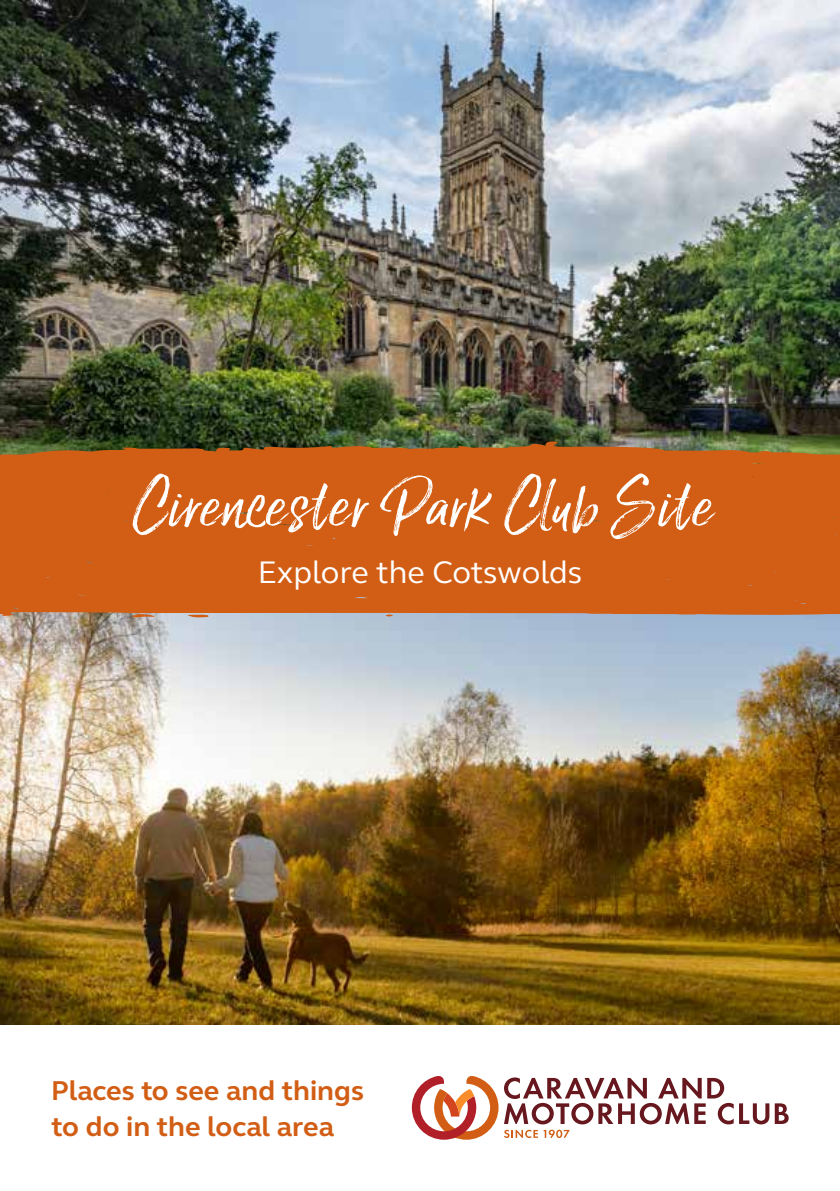
<style>
.page{position:relative;width:840px;height:1191px;background:#fff}
.page>*{position:absolute;margin:0;border:0;box-sizing:border-box;transform-origin:0 0}
.t1{font:76px "Lucky Fellas Win";letter-spacing:.025em;color:#fff}
.t2{font:32px "FS Elliot";color:#fff}
.t3{font:700 28px/36px "FS Elliot";color:#d25e15}
</style>
<div class="page">
<img style="left:0;top:0;width:839px;height:1024px">
<svg style="left:411px;top:1076px;width:377px;height:63px"></svg>
<svg style="left:187px;top:616px;width:23px;height:2px"></svg>
<svg style="left:130px;top:616px;width:25px;height:2px"></svg>
<div style="left:0;top:441px;width:839px;height:175px;background:#d25e15"></div>
<h1 class="t1" style="left:129px;top:457px;width:583px">Cirencester Park Club Site</h1>
<p class="t2" style="left:257px;top:550px;width:326px">Explore the Cotswolds</p>
<p class="t3" style="left:51px;top:1072px;width:314px">Places to see and things to do in the local area</p>
</div>
